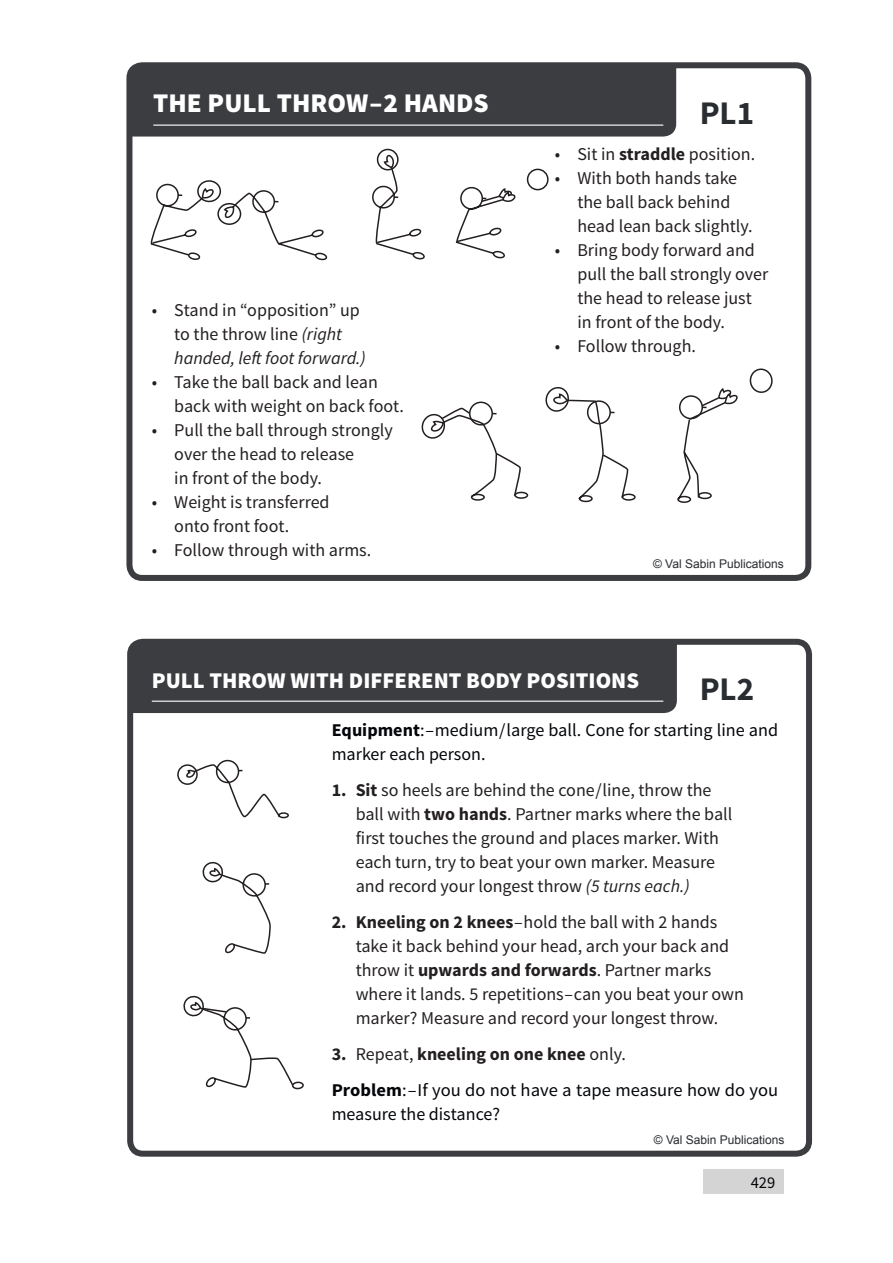
<style>
.page{position:relative;width:893px;height:1263px;background:#fff}
.page>*{position:absolute;margin:0;border:0;box-sizing:border-box;transform-origin:0 0}
.card_number{font:700 33px "Source Sans Pro";color:#292c30}
.source_sans_heading{font:900 27px "Source Sans Pro";color:#fff}
.source_sans_heading-2{font:900 22.5px "Source Sans Pro";color:#fff}
.t1{font:18px/24px "Source Sans Pro";color:#231f20}
.source_sans_body_sty{font:18px/24px "Source Sans Pro";color:#030509}
.t2{font:700 18px "Source Sans Pro";color:#231f20}
.t3{font:16.5px "Source Sans Pro";color:#030509}
.t4{font:12px "Arial";color:#292c30}
.s1{font-style:italic}
.s2{font-weight:700}
.s3{font-weight:400}
</style>
<div class="page">
<div style="left:133px;top:69px;width:543px;height:68px;background:#3c3d41"></div>
<div style="left:126px;top:62px;width:685px;height:519px;border:6px solid #3c3d41;border-radius:13px"></div>
<div style="left:134px;top:646px;width:543px;height:67px;background:#3c3d41"></div>
<div style="left:127px;top:639px;width:685px;height:518px;border:6px solid #3c3d41;border-radius:13px"></div>
<div style="left:703px;top:1169px;width:81px;height:24px;background:#d5d4d4"></div>
<hr style="left:153px;top:125px;width:510px;height:1px;background:#fff">
<hr style="left:152px;top:701px;width:511px;height:1px;background:#fff">
<svg style="left:150px;top:148px;width:399px;height:112px"></svg>
<svg style="left:421px;top:368px;width:352px;height:135px"></svg>
<svg style="left:177px;top:759px;width:112px;height:60px"></svg>
<svg style="left:202px;top:861px;width:69px;height:93px"></svg>
<svg style="left:183px;top:995px;width:112px;height:94px"></svg>
<div style="left:292px;top:1081px;width:12px;height:8px;border:2px solid #231f20;border-radius:50%"></div>
<p class="source_sans_heading" style="left:153px;top:85px;width:337px">THE PULL THROW–2 HANDS</p>
<p class="t1" style="left:174px;top:298px;width:193px;text-indent:-22px">• Stand in “opposition” up to the throw line <span class="s1">(right handed, left foot forward.)</span></p>
<p class="t1" style="left:174px;top:370px;width:231px;text-indent:-22px">• Take the ball back and lean back with weight on back foot.</p>
<p class="t1" style="left:174px;top:418px;width:220px;text-indent:-22px">• Pull the ball through strongly over the head to release<br>in front of the body.</p>
<p class="t1" style="left:174px;top:490px;width:157px;text-indent:-22px">• Weight is transferred onto front foot.</p>
<p class="t1" style="left:152px;top:538px;width:221px">• Follow through with arms.</p>
<p class="card_number" style="left:700px;top:92px;width:56px">PL1</p>
<p class="t1" style="left:555px;top:142px;width:202px">• Sit in <span class="s2">straddle</span> position.</p>
<p class="t1" style="left:577px;top:166px;width:177px;text-indent:-22px">• With both hands take the ball back behind head lean back slightly.</p>
<p class="t1" style="left:577px;top:238px;width:192px;text-indent:-22px">• Bring body forward and pull the ball strongly over the head to release just in front of the body.</p>
<p class="t1" style="left:555px;top:334px;width:143px">• Follow through.</p>
<p class="t4" style="left:653px;top:556px;width:132px">© Val Sabin Publications</p>
<p class="source_sans_heading-2" style="left:152px;top:666px;width:489px">PULL THROW WITH DIFFERENT BODY POSITIONS</p>
<p class="source_sans_body_sty" style="left:332px;top:718px;width:448px"><span class="s2">Equipment</span>:–medium/large ball. Cone for starting line and marker each person.</p>
<p class="t1" style="left:356px;top:778px;width:378px;text-indent:-24px"><span class="s2">1. Sit</span> so heels are behind the cone/line, throw the ball with <span class="s2">two hands</span>. Partner marks where the ball first touches the ground and places marker. With each turn, try to beat your own marker. Measure and record your longest throw <span class="s1">(5 turns each.)</span></p>
<p class="t1" style="left:356px;top:910px;width:390px;text-indent:-24px"><span class="s2">2. Kneeling on 2 knees</span>–hold the ball with 2 hands take it back behind your head, arch your back and throw it <span class="s2">upwards and forwards</span>. Partner marks where it lands. 5 repetitions–can you beat your own marker? Measure and record your longest throw.</p>
<p class="t2" style="left:332px;top:1042px;width:296px">3. <span class="s3">Repeat,</span> kneeling on one knee <span class="s3">only.</span></p>
<p class="source_sans_body_sty" style="left:332px;top:1078px;width:448px"><span class="s2">Problem</span>:–If you do not have a tape measure how do you measure the distance?</p>
<p class="card_number" style="left:700px;top:668px;width:56px">PL2</p>
<p class="t4" style="left:654px;top:1132px;width:132px">© Val Sabin Publications</p>
<p class="t3" style="left:751px;top:1172px;width:26px">429</p>
</div>
